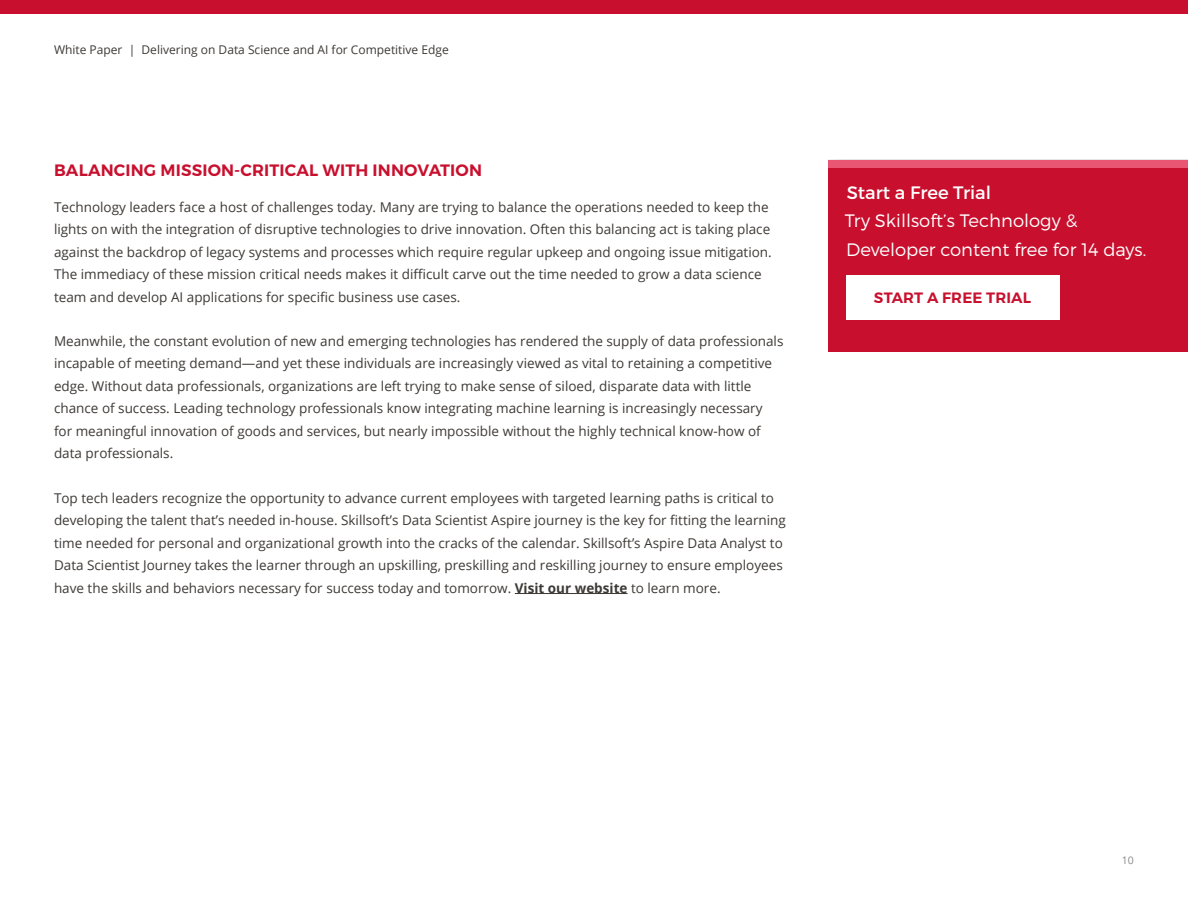
<style>
.page{position:relative;width:1188px;height:918px;background:#fff}
.page>*{position:absolute;margin:0;border:0;box-sizing:border-box;transform-origin:0 0}
.t1{font:300 18px/28.5px "Montserrat";color:#fff}
.t2{font:18px "Montserrat";color:#fff}
.t3{font:600 16.5px "Montserrat";letter-spacing:.01em;color:#c8102e}
.t4{font:600 15px "Montserrat";letter-spacing:.01em;color:#c8102e}
.t5{font:13.5px/22.5px "Open Sans";color:#3d3935}
.t6{font:12px "Open Sans";color:#3d3935}
.t7{font:10.5px "Open Sans";color:#8a8a8a}
.s1{font-weight:700}
</style>
<div class="page">
<hr style="left:515px;top:593px;width:113px;height:1px;background:#3d3935">
<div style="left:829px;top:161px;width:359px;height:191px;background:#c8102e"></div>
<div style="left:829px;top:160px;width:359px;height:7px;background:#e85673"></div>
<div style="left:846px;top:276px;width:213px;height:44px;background:#fff"></div>
<div style="left:0;top:0;width:1188px;height:14px;background:#c8102e"></div>
<p class="t6" style="left:54px;top:41px;width:396px">White Paper | Delivering on Data Science and AI for Competitive Edge</p>
<p class="t3" style="left:54px;top:160px;width:430px">BALANCING MISSION-CRITICAL WITH INNOVATION</p>
<p class="t5" style="left:54px;top:195px;width:719px">Technology leaders face a host of challenges today. Many are trying to balance the operations needed to keep the lights on with the integration of disruptive technologies to drive innovation. Often this balancing act is taking place against the backdrop of legacy systems and processes which require regular upkeep and ongoing issue mitigation.<br>The immediacy of these mission critical needs makes it difficult carve out the time needed to grow a data science team and develop AI applications for specific business use cases.</p>
<p class="t5" style="left:54px;top:329px;width:731px">Meanwhile, the constant evolution of new and emerging technologies has rendered the supply of data professionals incapable of meeting demand—and yet these individuals are increasingly viewed as vital to retaining a competitive edge. Without data professionals, organizations are left trying to make sense of siloed, disparate data with little chance of success. Leading technology professionals know integrating machine learning is increasingly necessary for meaningful innovation of goods and services, but nearly impossible without the highly technical know-how of data professionals.</p>
<p class="t5" style="left:54px;top:486px;width:733px">Top tech leaders recognize the opportunity to advance current employees with targeted learning paths is critical to developing the talent that’s needed in-house. Skillsoft’s Data Scientist Aspire journey is the key for fitting the learning time needed for personal and organizational growth into the cracks of the calendar. Skillsoft’s Aspire Data Analyst to Data Scientist Journey takes the learner through an upskilling, preskilling and reskilling journey to ensure employees have the skills and behaviors necessary for success today and tomorrow. <span class="s1">Visit our website</span> to learn more.</p>
<h1 class="t2" style="left:847px;top:181px;width:146px">Start a Free Trial</h1>
<h1 class="t1" style="left:845px;top:206px;width:303px">Try Skillsoft’s Technology &amp;<br>Developer content free for 14 days.</h1>
<p class="t4" style="left:874px;top:288px;width:159px">START A FREE TRIAL</p>
<p class="t7" style="left:1122px;top:853px;width:14px">10</p>
</div>
